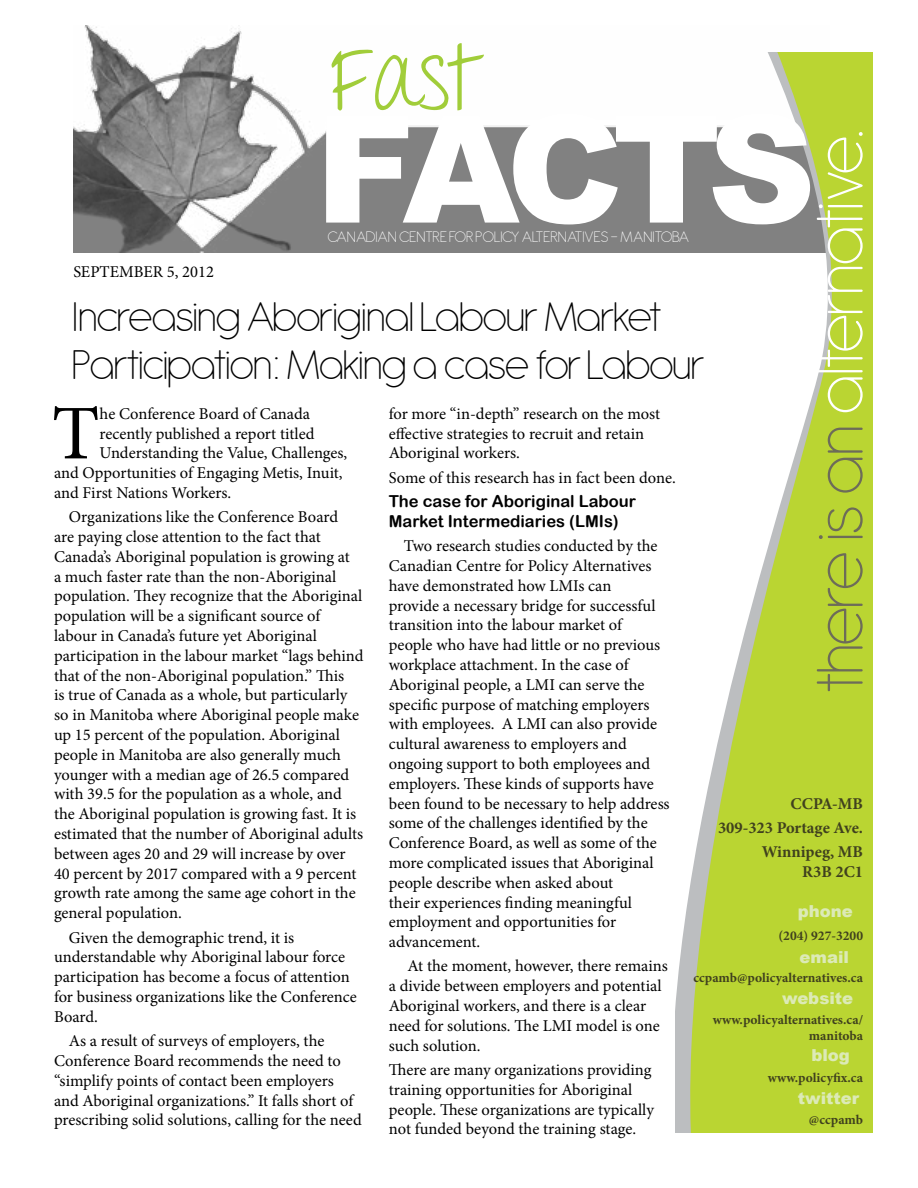
<style>
.page{position:relative;width:918px;height:1188px;background:#fff}
.page>*{position:absolute;margin:0;border:0;box-sizing:border-box;transform-origin:0 0}
.t1{font:900 150px "Arial";letter-spacing:-.085em;color:#fff}
.t2{font:90px "Throw My Hands Upinthe Air";color:#a1cd3a}
.t3{font:77.4px "Minion Pro";color:#000}
.t4{font:200 72px "Antipasto";letter-spacing:-.04em;color:#fff}
.t5{font:200 45px/48px "Antipasto";letter-spacing:-.04em;color:#000}
.t6{font:16.5px/19.8px "Minion Pro";color:#000}
.t7{font:16.5px/19.8px "Arial Rounded MT Bold";color:#000}
.t8{font:200 16.5px "Antipasto";color:#fff}
.t9{font:700 16.5px/24px "Minion Pro";color:#40411e;text-align:right}
.t10{font:900 16.5px "Arial";color:#dceab7}
.t11{font:700 13.5px/16.5px "Minion Pro";color:#40411e;text-align:right}
.s1{color:#6d6c59}
</style>
<div class="page">
<img style="left:73px;top:25px;width:603px;height:228px">
<svg style="left:676px;top:52px;width:196px;height:1080px;fill:#bad532"></svg>
<h2 class="t2" style="left:329px;top:25px;width:151px">Fast</h2>
<h1 class="t1" style="left:315px;top:60px;width:502px">FACTS</h1>
<p class="t8" style="left:328px;top:227px;width:363px">CANADIAN CENTRE FOR POLICY ALTERNATIVES - MANITOBA</p>
<h3 class="t4" style="left:799px;top:693px;width:566px;rotate:-90deg"><span class="s1">there is an</span> alternative.</h3>
<p class="t6" style="left:73px;top:262px;width:142px">SEPTEMBER 5, 2012</p>
<h3 class="t5" style="left:72px;top:293px;width:634px">Increasing Aboriginal Labour Market<br>Participation: Making a case for Labour</h3>
<h3 class="t3" style="left:52px;top:382px;width:49px">T</h3>
<p class="t6" style="left:100px;top:404px;width:212px">he Conference Board of Canada</p>
<p class="t6" style="left:389px;top:404px;width:273px">for more “in-depth” research on the most effective strategies to recruit and retain<br>Aboriginal workers.</p>
<p class="t6" style="left:389px;top:468px;width:289px">Some of this research has in fact been done.</p>
<p class="t7" style="left:389px;top:491px;width:249px">The case for Aboriginal Labour<br>Market Intermediaries (LMIs)</p>
<p class="t6" style="left:389px;top:536px;width:282px;text-indent:15px">Two research studies conducted by the Canadian Centre for Policy Alternatives have demonstrated how LMIs can<br>provide a necessary bridge for successful transition into the labour market of people who have had little or no previous workplace attachment. In the case of Aboriginal people, a LMI can serve the specific purpose of matching employers with employees. A LMI can also provide cultural awareness to employers and ongoing support to both employees and employers. These kinds of supports have been found to be necessary to help address some of the challenges identified by the Conference Board, as well as some of the more complicated issues that Aboriginal people describe when asked about<br>their experiences finding meaningful employment and opportunities for advancement.</p>
<p class="t6" style="left:389px;top:956px;width:280px;text-indent:19px">At the moment, however, there remains a divide between employers and potential Aboriginal workers, and there is a clear need for solutions. The LMI model is one such solution.</p>
<p class="t6" style="left:389px;top:1060px;width:267px">There are many organizations providing training opportunities for Aboriginal people. These organizations are typically not funded beyond the training stage.</p>
<p class="t6" style="left:100px;top:424px;width:216px">recently published a report titled</p>
<p class="t6" style="left:100px;top:443px;width:249px">Understanding the Value, Challenges,</p>
<p class="t6" style="left:54px;top:463px;width:290px">and Opportunities of Engaging Metis, Inuit,</p>
<p class="t6" style="left:54px;top:483px;width:179px">and First Nations Workers.</p>
<p class="t6" style="left:54px;top:507px;width:311px;text-indent:15px">Organizations like the Conference Board<br>are paying close attention to the fact that Canada’s Aboriginal population is growing at<br>a much faster rate than the non-Aboriginal population. They recognize that the Aboriginal population will be a significant source of labour in Canada’s future yet Aboriginal participation in the labour market “lags behind that of the non-Aboriginal population.” This<br>is true of Canada as a whole, but particularly so in Manitoba where Aboriginal people make up 15 percent of the population. Aboriginal people in Manitoba are also generally much younger with a median age of 26.5 compared with 39.5 for the population as a whole, and the Aboriginal population is growing fast. It is estimated that the number of Aboriginal adults between ages 20 and 29 will increase by over 40 percent by 2017 compared with a 9 percent growth rate among the same age cohort in the general population.</p>
<p class="t6" style="left:54px;top:928px;width:304px;text-indent:15px">Given the demographic trend, it is understandable why Aboriginal labour force participation has become a focus of attention for business organizations like the Conference Board.</p>
<p class="t6" style="left:54px;top:1031px;width:309px;text-indent:15px">As a result of surveys of employers, the Conference Board recommends the need to “simplify points of contact been employers and Aboriginal organizations.” It falls short of prescribing solid solutions, calling for the need</p>
<p class="t9" style="left:718px;top:792px;width:147px">CCPA-MB<br>309-323 Portage Ave.<br>Winnipeg, MB</p>
<p class="t9" style="left:802px;top:859px;width:62px">R3B 2C1</p>
<p class="t10" style="left:798px;top:899px;width:57px">phone</p>
<p class="t11" style="left:779px;top:927px;width:86px">(204) 927-3200</p>
<p class="t11" style="left:693px;top:969px;width:171px">ccpamb@policyalternatives.ca</p>
<p class="t11" style="left:713px;top:1011px;width:152px">www.policyalternatives.ca/ manitoba</p>
<p class="t11" style="left:768px;top:1070px;width:97px">www.policyfix.ca</p>
<p class="t11" style="left:809px;top:1112px;width:56px">@ccpamb</p>
<p class="t10" style="left:800px;top:945px;width:51px">email</p>
<p class="t10" style="left:782px;top:986px;width:73px">website</p>
<p class="t10" style="left:811px;top:1043px;width:40px">blog</p>
<p class="t10" style="left:798px;top:1086px;width:63px">twitter</p>
</div>
